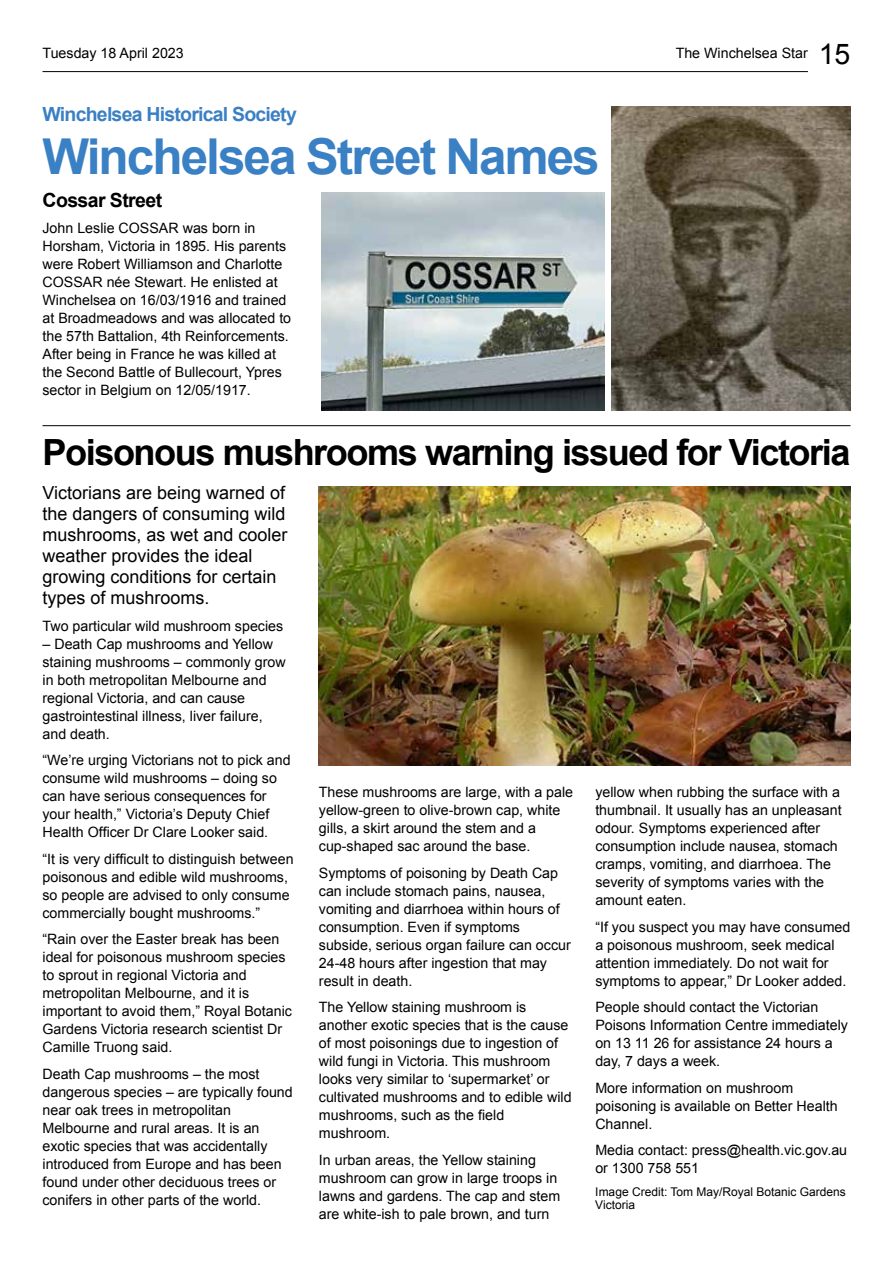
<style>
.page{position:relative;width:893px;height:1263px;background:#fff}
.page>*{position:absolute;margin:0;border:0;box-sizing:border-box;transform-origin:0 0}
.t1{font:700 49.5px "Arial";letter-spacing:-.04em;color:#3a80c4}
.t2{font:700 36.15px "Arial";letter-spacing:-.04em;color:#000}
.t3{font:700 19.5px "Arial";letter-spacing:-.04em;color:#3a80c4}
.t4{font:700 19.5px "Arial";letter-spacing:-.03em;color:#000}
.t5{font:18px/21px "Arial";color:#000}
.t6{font:14.25px/18px "Arial";color:#000}
.t7{font:12px/13.5px "Arial";color:#000}
.s1{font-size:28.5px}
</style>
<div class="page">
<hr style="left:43px;top:71px;width:765px;height:1px;background:#000">
<img style="left:321px;top:193px;width:284px;height:218px">
<img style="left:611px;top:106px;width:239px;height:305px">
<img style="left:319px;top:487px;width:531px;height:279px">
<hr style="left:43px;top:425px;width:807px;height:1px;background:#000">
<p class="t6" style="left:43px;top:44px;width:143px">Tuesday 18 April 2023</p>
<p class="t6" style="left:676px;top:44px;width:176px">The Winchelsea Star <span class="s1">15</span></p>
<h3 class="t3" style="left:43px;top:101px;width:256px">Winchelsea Historical Society</h3>
<h1 class="t1" style="left:43px;top:124px;width:559px">Winchelsea Street Names</h1>
<h3 class="t4" style="left:43px;top:187px;width:121px">Cossar Street</h3>
<p class="t6" style="left:43px;top:220px;width:250px">John Leslie COSSAR was born in Horsham, Victoria in 1895. His parents were Robert Williamson and Charlotte COSSAR née Stewart. He enlisted at Winchelsea on 16/03/1916 and trained at Broadmeadows and was allocated to the 57th Battalion, 4th Reinforcements.<br>After being in France he was killed at the Second Battle of Bullecourt, Ypres sector in Belgium on 12/05/1917.</p>
<h2 class="t2" style="left:43px;top:428px;width:809px">Poisonous mushrooms warning issued for Victoria</h2>
<p class="t5" style="left:43px;top:482px;width:247px">Victorians are being warned of the dangers of consuming wild mushrooms, as wet and cooler weather provides the ideal growing conditions for certain types of mushrooms.</p>
<p class="t6" style="left:43px;top:617px;width:242px">Two particular wild mushroom species</p>
<p class="t6" style="left:43px;top:635px;width:245px">– Death Cap mushrooms and Yellow staining mushrooms – commonly grow in both metropolitan Melbourne and regional Victoria, and can cause gastrointestinal illness, liver failure, and death.</p>
<p class="t6" style="left:43px;top:751px;width:250px">“We’re urging Victorians not to pick and consume wild mushrooms – doing so can have serious consequences for your health,” Victoria’s Deputy Chief Health Officer Dr Clare Looker said.</p>
<p class="t6" style="left:43px;top:850px;width:253px">“It is very difficult to distinguish between poisonous and edible wild mushrooms, so people are advised to only consume commercially bought mushrooms.”</p>
<p class="t6" style="left:43px;top:930px;width:251px">“Rain over the Easter break has been ideal for poisonous mushroom species to sprout in regional Victoria and metropolitan Melbourne, and it is important to avoid them,” Royal Botanic Gardens Victoria research scientist Dr Camille Truong said.</p>
<p class="t6" style="left:43px;top:1065px;width:252px">Death Cap mushrooms – the most dangerous species – are typically found near oak trees in metropolitan Melbourne and rural areas. It is an exotic species that was accidentally introduced from Europe and has been found under other deciduous trees or conifers in other parts of the world.</p>
<p class="t6" style="left:319px;top:784px;width:256px">These mushrooms are large, with a pale yellow-green to olive-brown cap, white gills, a skirt around the stem and a cup-shaped sac around the base.</p>
<p class="t6" style="left:319px;top:864px;width:253px">Symptoms of poisoning by Death Cap can include stomach pains, nausea, vomiting and diarrhoea within hours of consumption. Even if symptoms subside, serious organ failure can occur 24-48 hours after ingestion that may result in death.</p>
<p class="t6" style="left:319px;top:999px;width:254px">The Yellow staining mushroom is another exotic species that is the cause of most poisonings due to ingestion of wild fungi in Victoria. This mushroom looks very similar to ‘supermarket’ or cultivated mushrooms and to edible wild mushrooms, such as the field mushroom.</p>
<p class="t6" style="left:319px;top:1151px;width:243px">In urban areas, the Yellow staining mushroom can grow in large troops in lawns and gardens. The cap and stem are white-ish to pale brown, and turn</p>
<p class="t6" style="left:595px;top:783px;width:248px">yellow when rubbing the surface with a thumbnail. It usually has an unpleasant odour. Symptoms experienced after consumption include nausea, stomach cramps, vomiting, and diarrhoea. The severity of symptoms varies with the amount eaten.</p>
<p class="t6" style="left:595px;top:918px;width:257px">“If you suspect you may have consumed a poisonous mushroom, seek medical attention immediately. Do not wait for symptoms to appear,” Dr Looker added.</p>
<p class="t6" style="left:595px;top:998px;width:254px">People should contact the Victorian<br>Poisons Information Centre immediately on 13 11 26 for assistance 24 hours a day, 7 days a week.</p>
<p class="t6" style="left:595px;top:1079px;width:244px">More information on mushroom poisoning is available on Better Health<br>Channel.</p>
<p class="t6" style="left:595px;top:1141px;width:253px">Media contact: press@health.vic.gov.au or 1300 758 551</p>
<p class="t7" style="left:595px;top:1185px;width:252px">Image Credit: Tom May/Royal Botanic Gardens<br>Victoria</p>
</div>
